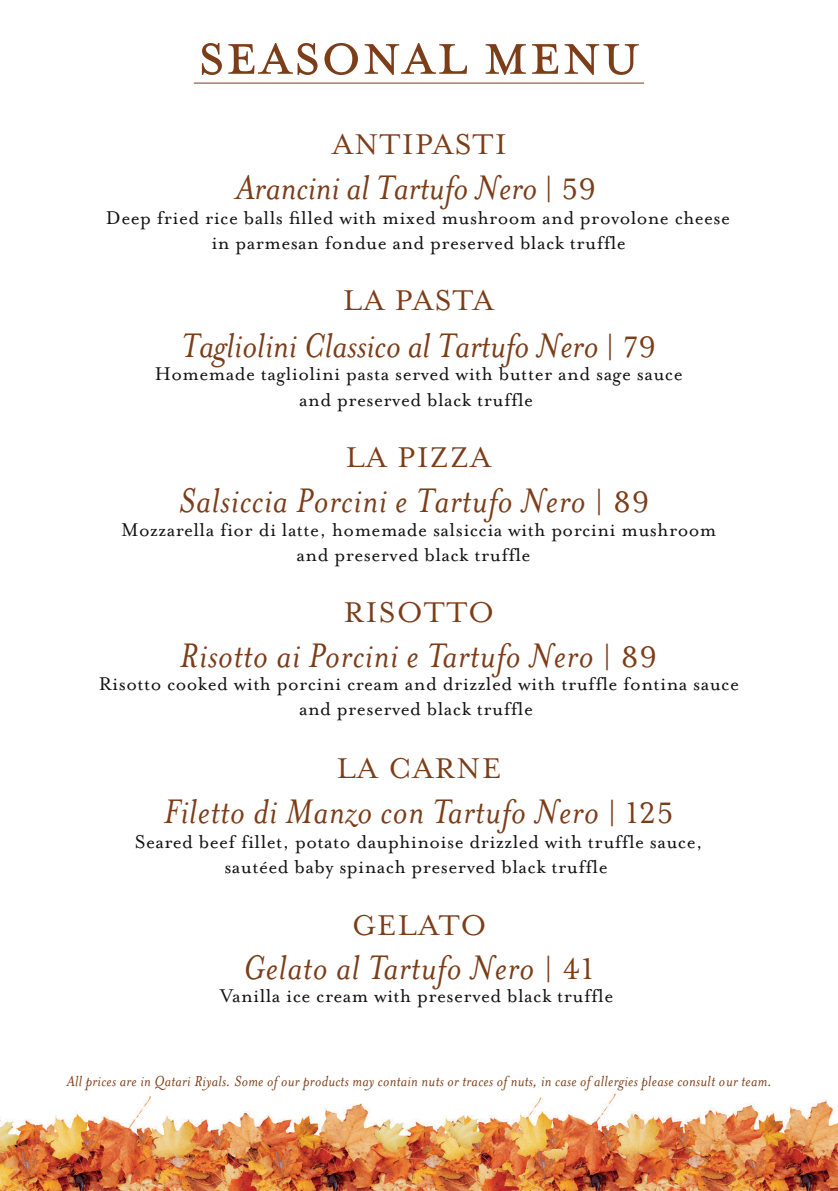
<style>
.page{position:relative;width:838px;height:1191px;background:#fff}
.page>*{position:absolute;margin:0;border:0;box-sizing:border-box;transform-origin:0 0}
.t1{font:68.4px "Mrs Eaves Petite Caps";color:#7c3d19}
.t2{font:italic 39.2px "Mrs Eaves";letter-spacing:.02em;color:#7c3d19}
.t3{font:italic 39.2px "Mrs Eaves";color:#7c3d19}
.t4{font:32.8px "Mrs Eaves Roman Lining";letter-spacing:.05em;color:#7c3d19}
.t5{font:21.2px/25.4px "Mrs Eaves Roman Lining";letter-spacing:.02em;color:#131212;text-align:center}
.t6{font:italic 16.6px "Mrs Eaves";letter-spacing:.02em;color:#7c3d19}
.s1{font-family:"Mrs Eaves Roman Lining";font-style:normal;font-size:34px}
</style>
<div class="page">
<img style="left:0;top:1093px;width:837px;height:98px">
<hr style="left:194px;top:83px;width:449px;height:1px;background:#7c3d19">
<h1 class="t1" style="left:197px;top:27px;width:444px">SEASONAL MENU</h1>
<h3 class="t4" style="left:332px;top:126px;width:175px">ANTIPASTI</h3>
<h2 class="t3" style="left:235px;top:166px;width:362px">Arancini al Tartufo Nero <span class="s1">| 59</span></h2>
<p class="t5" style="left:106px;top:205px;width:625px">Deep fried rice balls filled with mixed mushroom and provolone cheese in parmesan fondue and preserved black truffle</p>
<h3 class="t4" style="left:343px;top:283px;width:152px">LA PASTA</h3>
<h2 class="t3" style="left:181px;top:324px;width:476px">Tagliolini Classico al Tartufo Nero <span class="s1">| 79</span></h2>
<p class="t5" style="left:155px;top:361px;width:529px">Homemade tagliolini pasta served with butter and sage sauce and preserved black truffle</p>
<h3 class="t4" style="left:345px;top:439px;width:146px">LA PIZZA</h3>
<h2 class="t2" style="left:179px;top:479px;width:471px">Salsiccia Porcini e Tartufo Nero <span class="s1">| 89</span></h2>
<p class="t5" style="left:121px;top:517px;width:596px">Mozzarella fior di latte, homemade salsiccia with porcini mushroom and preserved black truffle</p>
<h3 class="t4" style="left:344px;top:594px;width:151px">RISOTTO</h3>
<h2 class="t2" style="left:180px;top:633px;width:478px">Risotto ai Porcini e Tartufo Nero <span class="s1">| 89</span></h2>
<p class="t5" style="left:99px;top:671px;width:641px">Risotto cooked with porcini cream and drizzled with truffle fontina sauce and preserved black truffle</p>
<h3 class="t4" style="left:336px;top:750px;width:166px">LA CARNE</h3>
<h2 class="t2" style="left:164px;top:790px;width:511px">Filetto di Manzo con Tartufo Nero <span class="s1">| 125</span></h2>
<p class="t5" style="left:135px;top:829px;width:569px">Seared beef fillet, potato dauphinoise drizzled with truffle sauce, sautéed baby spinach preserved black truffle</p>
<h3 class="t4" style="left:351px;top:907px;width:136px">GELATO</h3>
<h2 class="t2" style="left:243px;top:946px;width:352px">Gelato al Tartufo Nero <span class="s1">| 41</span></h2>
<p class="t5" style="left:220px;top:983px;width:394px">Vanilla ice cream with preserved black truffle</p>
<p class="t6" style="left:67px;top:1072px;width:706px">All prices are in Qatari Riyals. Some of our products may contain nuts or traces of nuts, in case of allergies please consult our team.</p>
</div>
